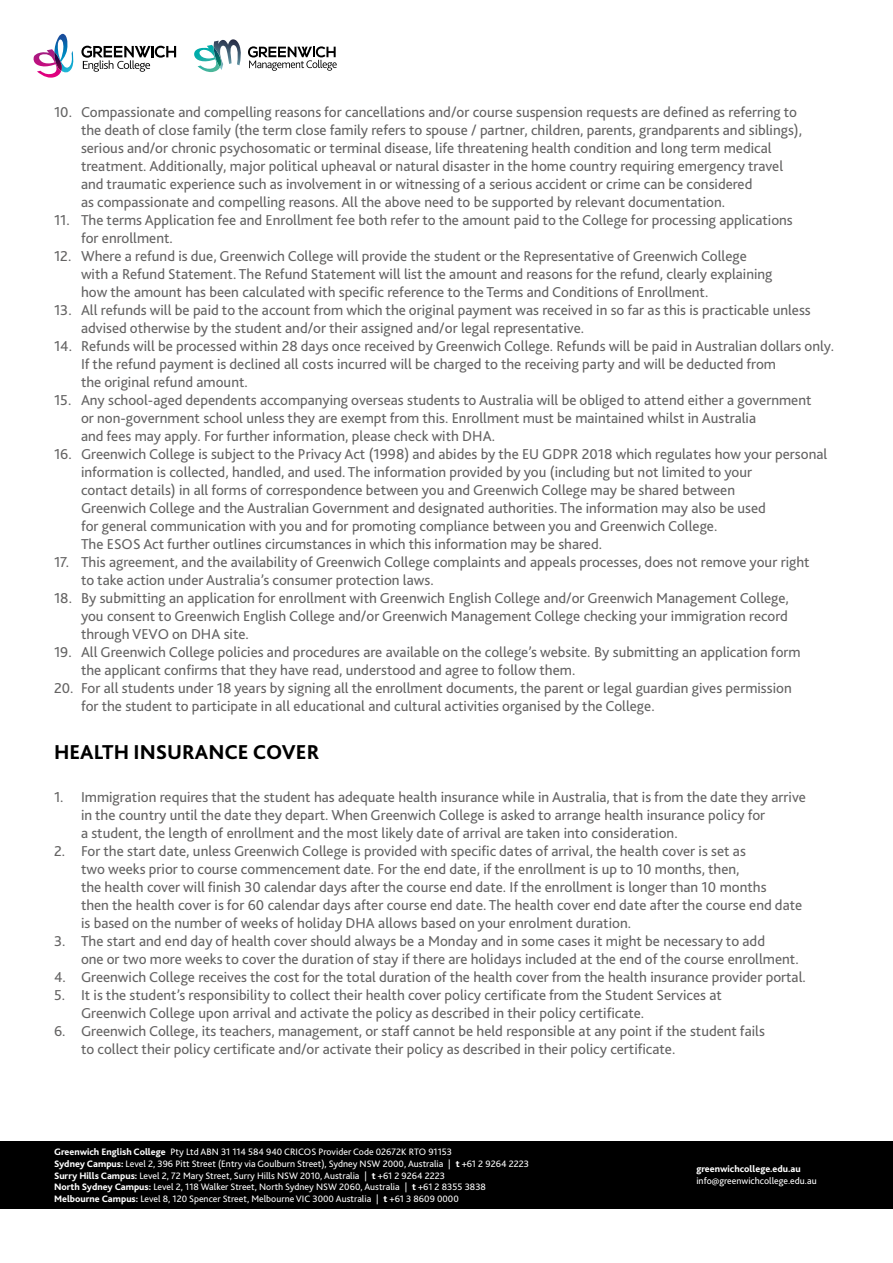
<style>
.page{position:relative;width:893px;height:1263px;background:#fff}
.page>*{position:absolute;margin:0;border:0;box-sizing:border-box;transform-origin:0 0}
.t1{font:800 21px "Bliss 2";color:#000}
.t2{font:15px/18px "Bliss 2";color:#646363}
.t3{font:9.75px/11.7px "Bliss 2";color:#fff}
.t4{font:800 9.75px "Bliss 2";color:#fff}
.s1{font-weight:800}
</style>
<div class="page">
<div style="left:1px;top:1141px;width:892px;height:68px;background:#000"></div>
<svg style="left:33px;top:34px;width:41px;height:44px"></svg>
<svg style="left:81px;top:46px;width:95px;height:26px"></svg>
<svg style="left:248px;top:46px;width:89px;height:25px"></svg>
<svg style="left:194px;top:39px;width:47px;height:33px"></svg>
<p class="t2" style="left:81px;top:103px;width:723px;text-indent:-27px">10. Compassionate and compelling reasons for cancellations and/or course suspension requests are defined as referring to the death of close family (the term close family refers to spouse / partner, children, parents, grandparents and siblings), serious and/or chronic psychosomatic or terminal disease, life threatening health condition and long term medical treatment. Additionally, major political upheaval or natural disaster in the home country requiring emergency travel and traumatic experience such as involvement in or witnessing of a serious accident or crime can be considered<br>as compassionate and compelling reasons. All the above need to be supported by relevant documentation.</p>
<p class="t2" style="left:81px;top:211px;width:713px;text-indent:-27px">11. The terms Application fee and Enrollment fee both refer to the amount paid to the College for processing applications for enrollment.</p>
<p class="t2" style="left:81px;top:247px;width:693px;text-indent:-27px">12. Where a refund is due, Greenwich College will provide the student or the Representative of Greenwich College with a Refund Statement. The Refund Statement will list the amount and reasons for the refund, clearly explaining how the amount has been calculated with specific reference to the Terms and Conditions of Enrollment.</p>
<p class="t2" style="left:81px;top:301px;width:731px;text-indent:-27px">13. All refunds will be paid to the account from which the original payment was received in so far as this is practicable unless advised otherwise by the student and/or their assigned and/or legal representative.</p>
<p class="t2" style="left:81px;top:337px;width:755px;text-indent:-27px">14. Refunds will be processed within 28 days once received by Greenwich College. Refunds will be paid in Australian dollars only.<br>If the refund payment is declined all costs incurred will be charged to the receiving party and will be deducted from<br>the original refund amount.</p>
<p class="t2" style="left:81px;top:391px;width:732px;text-indent:-27px">15. Any school-aged dependents accompanying overseas students to Australia will be obliged to attend either a government or non-government school unless they are exempt from this. Enrollment must be maintained whilst in Australia<br>and fees may apply. For further information, please check with DHA.</p>
<p class="t2" style="left:81px;top:445px;width:748px;text-indent:-27px">16. Greenwich College is subject to the Privacy Act (1998) and abides by the EU GDPR 2018 which regulates how your personal information is collected, handled, and used. The information provided by you (including but not limited to your<br>contact details) in all forms of correspondence between you and Greenwich College may be shared between<br>Greenwich College and the Australian Government and designated authorities. The information may also be used<br>for general communication with you and for promoting compliance between you and Greenwich College.<br>The ESOS Act further outlines circumstances in which this information may be shared.</p>
<p class="t2" style="left:81px;top:553px;width:730px;text-indent:-27px">17. This agreement, and the availability of Greenwich College complaints and appeals processes, does not remove your right to take action under Australia’s consumer protection laws.</p>
<p class="t2" style="left:81px;top:589px;width:709px;text-align:justify;text-indent:-27px">18. By submitting an application for enrollment with Greenwich English College and/or Greenwich Management College, you consent to Greenwich English College and/or Greenwich Management College checking your immigration record through VEVO on DHA site.</p>
<p class="t2" style="left:81px;top:643px;width:721px;text-indent:-27px">19. All Greenwich College policies and procedures are available on the college’s website. By submitting an application form the applicant confirms that they have read, understood and agree to follow them.</p>
<p class="t2" style="left:81px;top:679px;width:712px;text-indent:-27px">20. For all students under 18 years by signing all the enrollment documents, the parent or legal guardian gives permission for the student to participate in all educational and cultural activities organised by the College.</p>
<h1 class="t1" style="left:54px;top:738px;width:267px">HEALTH INSURANCE COVER</h1>
<p class="t2" style="left:81px;top:788px;width:726px;text-indent:-27px">1. Immigration requires that the student has adequate health insurance while in Australia, that is from the date they arrive in the country until the date they depart. When Greenwich College is asked to arrange health insurance policy for<br>a student, the length of enrollment and the most likely date of arrival are taken into consideration.</p>
<p class="t2" style="left:81px;top:842px;width:723px;text-indent:-27px">2. For the start date, unless Greenwich College is provided with specific dates of arrival, the health cover is set as<br>two weeks prior to course commencement date. For the end date, if the enrollment is up to 10 months, then,<br>the health cover will finish 30 calendar days after the course end date. If the enrollment is longer than 10 months<br>then the health cover is for 60 calendar days after course end date. The health cover end date after the course end date is based on the number of weeks of holiday DHA allows based on your enrolment duration.</p>
<p class="t2" style="left:81px;top:932px;width:719px;text-indent:-27px">3. The start and end day of health cover should always be a Monday and in some cases it might be necessary to add<br>one or two more weeks to cover the duration of stay if there are holidays included at the end of the course enrollment.</p>
<p class="t2" style="left:54px;top:968px;width:753px">4. Greenwich College receives the cost for the total duration of the health cover from the health insurance provider portal.</p>
<p class="t2" style="left:81px;top:986px;width:642px;text-indent:-27px">5. It is the student’s responsibility to collect their health cover policy certificate from the Student Services at<br>Greenwich College upon arrival and activate the policy as described in their policy certificate.</p>
<p class="t2" style="left:81px;top:1022px;width:685px;text-indent:-27px">6. Greenwich College, its teachers, management, or staff cannot be held responsible at any point if the student fails to collect their policy certificate and/or activate their policy as described in their policy certificate.</p>
<p class="t3" style="left:54px;top:1146px;width:476px"><span class="s1">Greenwich English College</span> Pty Ltd ABN 31 114 584 940 CRICOS Provider Code 02672K RTO 91153<br><span class="s1">Sydney Campus:</span> Level 2, 396 Pitt Street (Entry via Goulburn Street), Sydney NSW 2000, Australia | <span class="s1">t</span> +61 2 9264 2223<br><span class="s1">Surry Hills Campus:</span> Level 2, 72 Mary Street, Surry Hills NSW 2010, Australia | <span class="s1">t</span> +61 2 9264 2223<br><span class="s1">North Sydney Campus:</span> Level 2, 118 Walker Street, North Sydney NSW 2060, Australia | <span class="s1">t</span> +61 2 8355 3838<br><span class="s1">Melbourne Campus:</span> Level 8, 120 Spencer Street, Melbourne VIC 3000 Australia | <span class="s1">t</span> +61 3 8609 0000</p>
<p class="t4" style="left:696px;top:1163px;width:106px">greenwichcollege.edu.au</p>
<p class="t3" style="left:696px;top:1174px;width:122px">info@greenwichcollege.edu.au</p>
</div>
